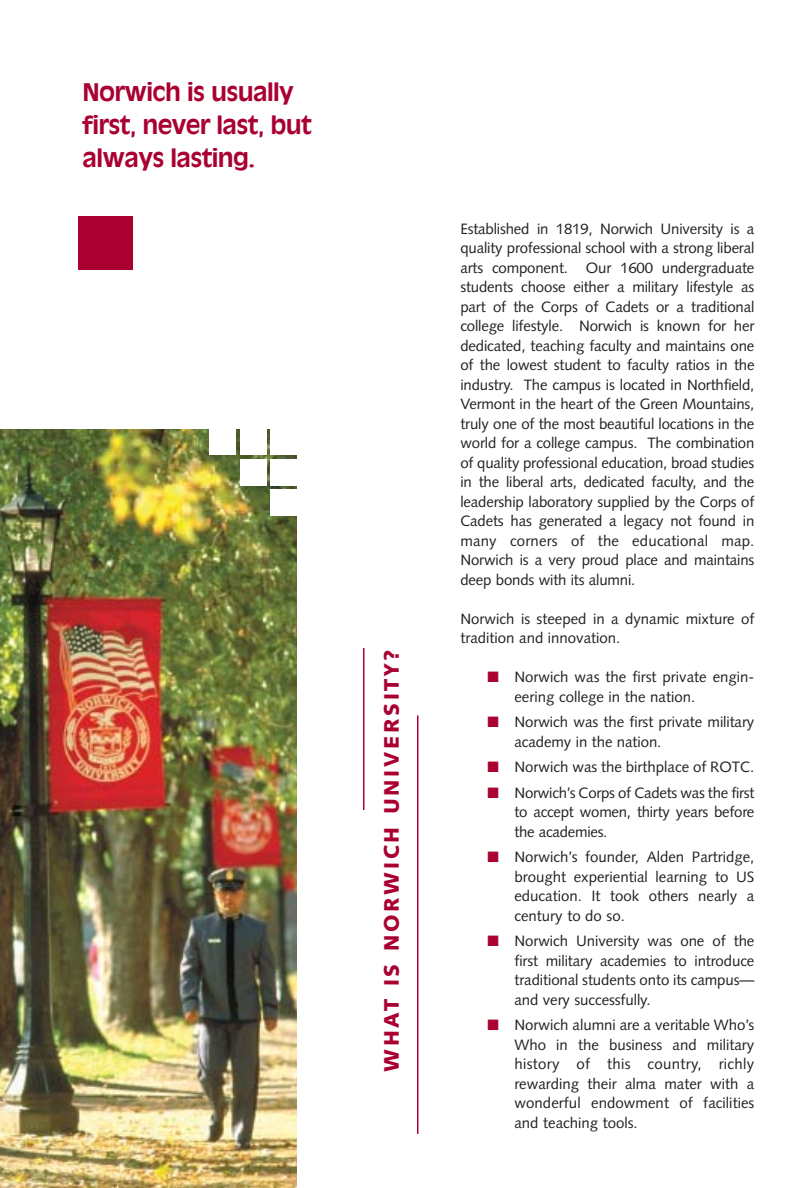
<style>
.page{position:relative;width:810px;height:1188px;background:#fff}
.page>*{position:absolute;margin:0;border:0;box-sizing:border-box;transform-origin:0 0}
.t1{font:700 24px/33px "Antique Olive";letter-spacing:-.03em;color:#a90031}
.t2{font:900 21px "Syntax";letter-spacing:.13em;color:#a90031}
.t3{font:15px/19.5px "Syntax";color:#231f1f;text-align:justify}
.s1{color:#a90031}
</style>
<div class="page">
<hr style="left:363px;top:648px;width:1px;height:162px;background:#a90031">
<hr style="left:417px;top:715px;width:1px;height:419px;background:#a90031">
<div style="left:79px;top:216px;width:54px;height:54px;background:#a90031"></div>
<img style="left:0;top:429px;width:297px;height:759px">
<div style="left:270px;top:428px;width:27px;height:27px;background:#fff"></div>
<div style="left:240px;top:428px;width:27px;height:27px;background:#fff"></div>
<div style="left:270px;top:459px;width:27px;height:27px;background:#fff"></div>
<div style="left:270px;top:489px;width:27px;height:27px;background:#fff"></div>
<div style="left:240px;top:459px;width:27px;height:27px;background:#fff"></div>
<div style="left:209px;top:428px;width:27px;height:27px;background:#fff"></div>
<h1 class="t1" style="left:82px;top:77px;width:231px">Norwich is usually first, never last, but always lasting.</h1>
<h2 class="t2" style="left:383px;top:1072px;width:424px;rotate:-90deg">WHAT IS NORWICH UNIVERSITY?</h2>
<p class="t3" style="left:460px;top:220px;width:296px">Established in 1819, Norwich University is a quality professional school with a strong liberal arts component. Our 1600 undergraduate students choose either a military lifestyle as part of the Corps of Cadets or a traditional college lifestyle. Norwich is known for her dedicated, teaching faculty and maintains one of the lowest student to faculty ratios in the industry. The campus is located in Northfield, Vermont in the heart of the Green Mountains, truly one of the most beautiful locations in the world for a college campus. The combination of quality professional education, broad studies in the liberal arts, dedicated faculty, and the leadership laboratory supplied by the Corps of Cadets has generated a legacy not found in many corners of the educational map.<br>Norwich is a very proud place and maintains deep bonds with its alumni.</p>
<p class="t3" style="left:460px;top:610px;width:295px">Norwich is steeped in a dynamic mixture of tradition and innovation.</p>
<p class="t3" style="left:514px;top:669px;width:242px;text-indent:-27px"><span class="s1">■</span> Norwich was the first private engin&shy;eering college in the nation.</p>
<p class="t3" style="left:514px;top:714px;width:241px;text-indent:-27px"><span class="s1">■</span> Norwich was the first private military academy in the nation.</p>
<p class="t3" style="left:487px;top:759px;width:269px"><span class="s1">■</span> Norwich was the birthplace of ROTC.</p>
<p class="t3" style="left:514px;top:784px;width:242px;text-indent:-27px"><span class="s1">■</span> Norwich’s Corps of Cadets was the first to accept women, thirty years before the academies.</p>
<p class="t3" style="left:514px;top:849px;width:242px;text-indent:-27px"><span class="s1">■</span> Norwich’s founder, Alden Partridge, brought experiential learning to US education. It took others nearly a century to do so.</p>
<p class="t3" style="left:514px;top:933px;width:241px;text-indent:-27px"><span class="s1">■</span> Norwich University was one of the first military academies to introduce traditional students onto its campus— and very successfully.</p>
<p class="t3" style="left:514px;top:1017px;width:242px;text-indent:-27px"><span class="s1">■</span> Norwich alumni are a veritable Who’s Who in the business and military history of this country, richly rewarding their alma mater with a wonderful endowment of facilities and teaching tools.</p>
</div>
